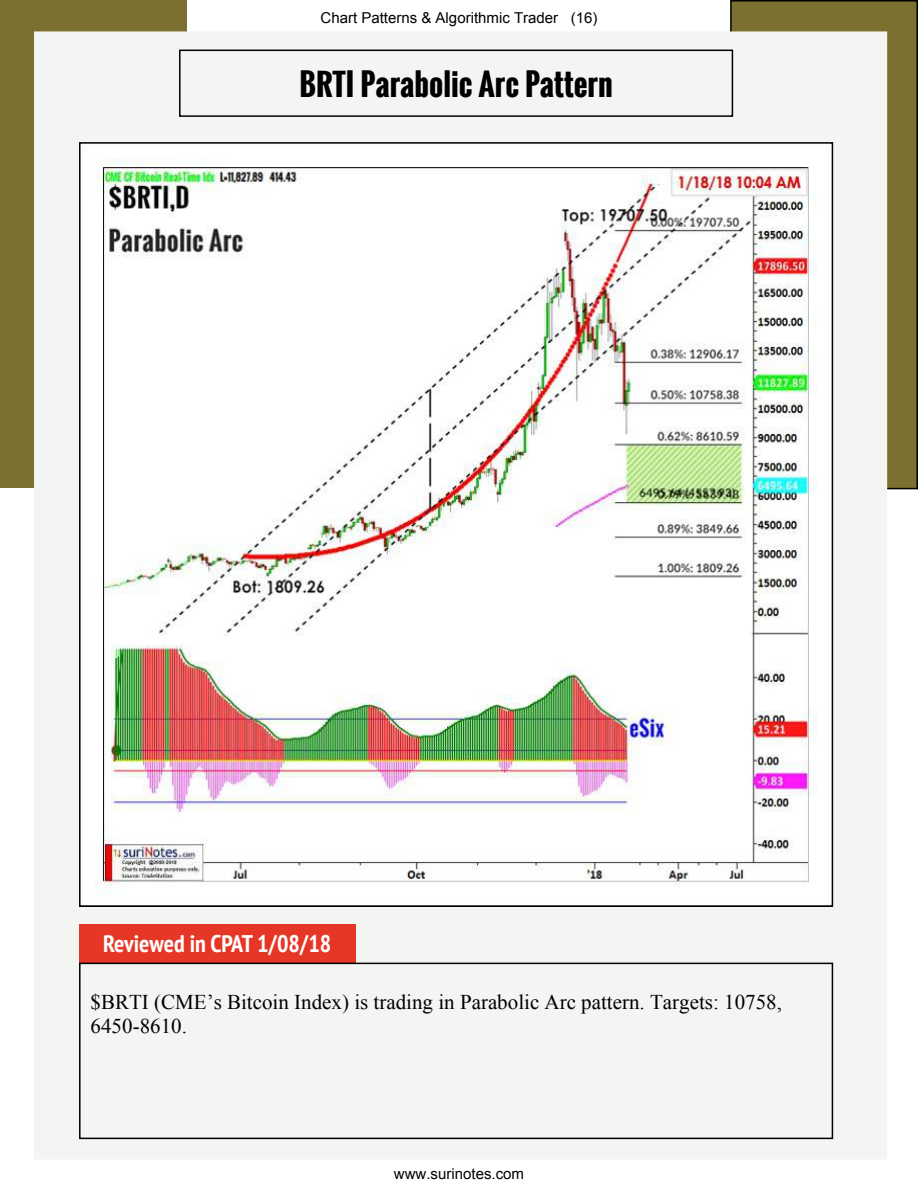
<style>
.page{position:relative;width:918px;height:1188px;background:#fff}
.page>*{position:absolute;margin:0;border:0;box-sizing:border-box;transform-origin:0 0}
.t1{font:700 30px "Oswald";color:#000}
.t2{font:700 condensed 24px "PT Sans";color:#fff}
.t3{font:21px/24.2px "Times New Roman";color:#000}
.t4{font:15px "Arial";color:#000}
</style>
<div class="page">
<div style="left:731px;top:1px;width:186px;height:488px;background:#7c7031"></div>
<div style="left:730px;top:0;width:188px;height:489px;border:2px solid #000"></div>
<div style="left:0;top:0;width:186px;height:488px;background:#7c7031"></div>
<div style="left:34px;top:31px;width:853px;height:1128px;background:#f2f5f2"></div>
<div style="left:79px;top:924px;width:276px;height:39px;background:#e63726"></div>
<div style="left:79px;top:963px;width:754px;height:176px;border:2px solid #000"></div>
<div style="left:179px;top:50px;width:554px;height:67px;border:2px solid #000"></div>
<img style="left:82px;top:145px;width:748px;height:759px">
<p class="t4" style="left:321px;top:12px;width:278px">Chart Patterns &amp; Algorithmic Trader (16)</p>
<h1 class="t1" style="left:299px;top:61px;width:315px">BRTI Parabolic Arc Pattern</h1>
<p class="t2" style="left:103px;top:934px;width:230px">Reviewed in CPAT 1/08/18</p>
<p class="t3" style="left:91px;top:991px;width:693px">$BRTI (CME’s Bitcoin Index) is trading in Parabolic Arc pattern. Targets: 10758,<br>6450-8610.</p>
<p class="t4" style="left:394px;top:1168px;width:132px">www.surinotes.com</p>
</div>
